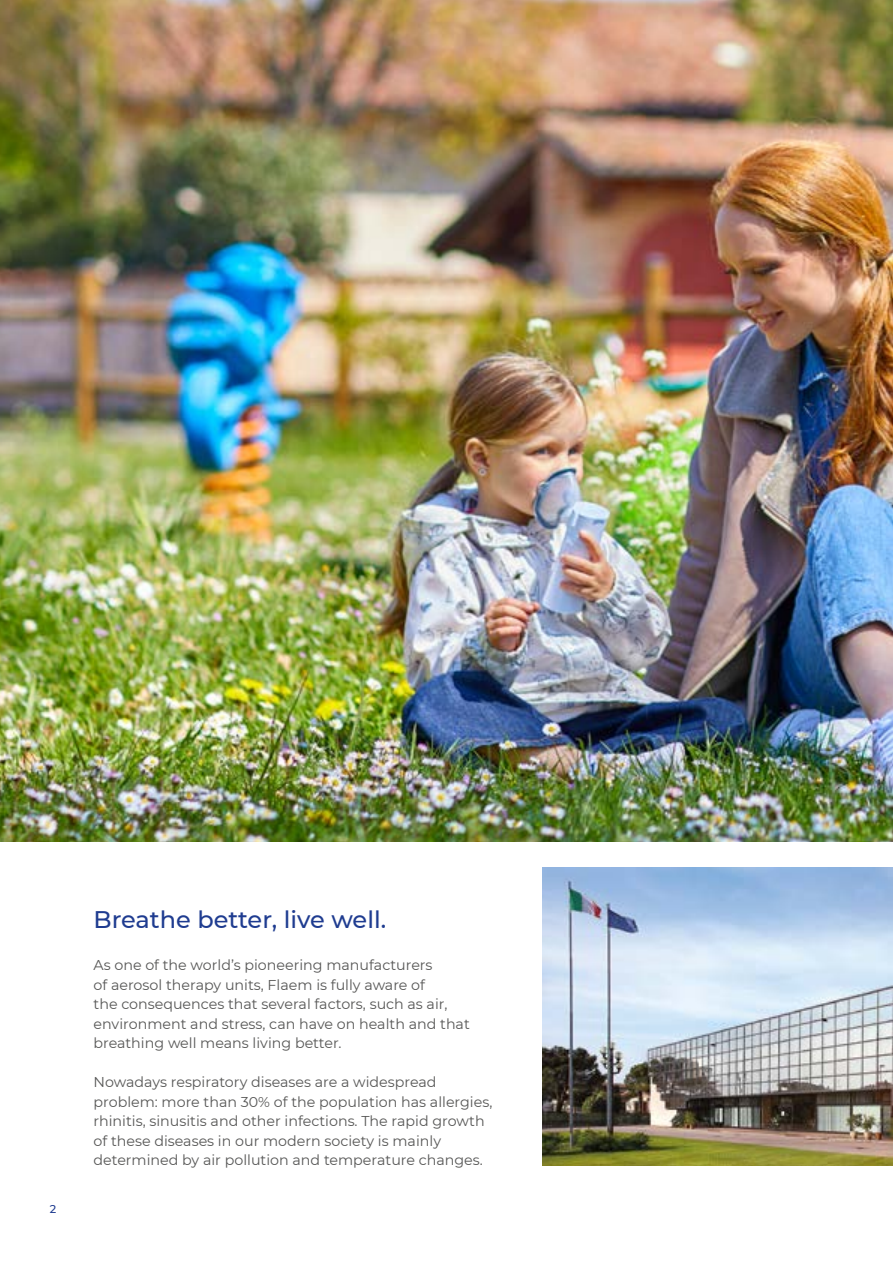
<style>
.page{position:relative;width:893px;height:1263px;background:#fff}
.page>*{position:absolute;margin:0;border:0;box-sizing:border-box;transform-origin:0 0}
.t1{font:500 24px "Montserrat";color:#1f3c90}
.t2{font:14.25px/19.5px "Montserrat";color:#575756}
.t3{font:500 11.25px "Montserrat";color:#1f3c90}
</style>
<div class="page">
<img style="left:0;top:0;width:893px;height:842px">
<img style="left:542px;top:867px;width:351px;height:298px">
<p class="t3" style="left:50px;top:1201px;width:8px">2</p>
<h1 class="t1" style="left:94px;top:903px;width:294px">Breathe better, live well.</h1>
<p class="t2" style="left:94px;top:955px;width:378px">As one of the world’s pioneering manufacturers<br>of aerosol therapy units, Flaem is fully aware of<br>the consequences that several factors, such as air, environment and stress, can have on health and that breathing well means living better.</p>
<p class="t2" style="left:94px;top:1072px;width:400px">Nowadays respiratory diseases are a widespread problem: more than 30% of the population has allergies, rhinitis, sinusitis and other infections. The rapid growth of these diseases in our modern society is mainly determined by air pollution and temperature changes.</p>
</div>
